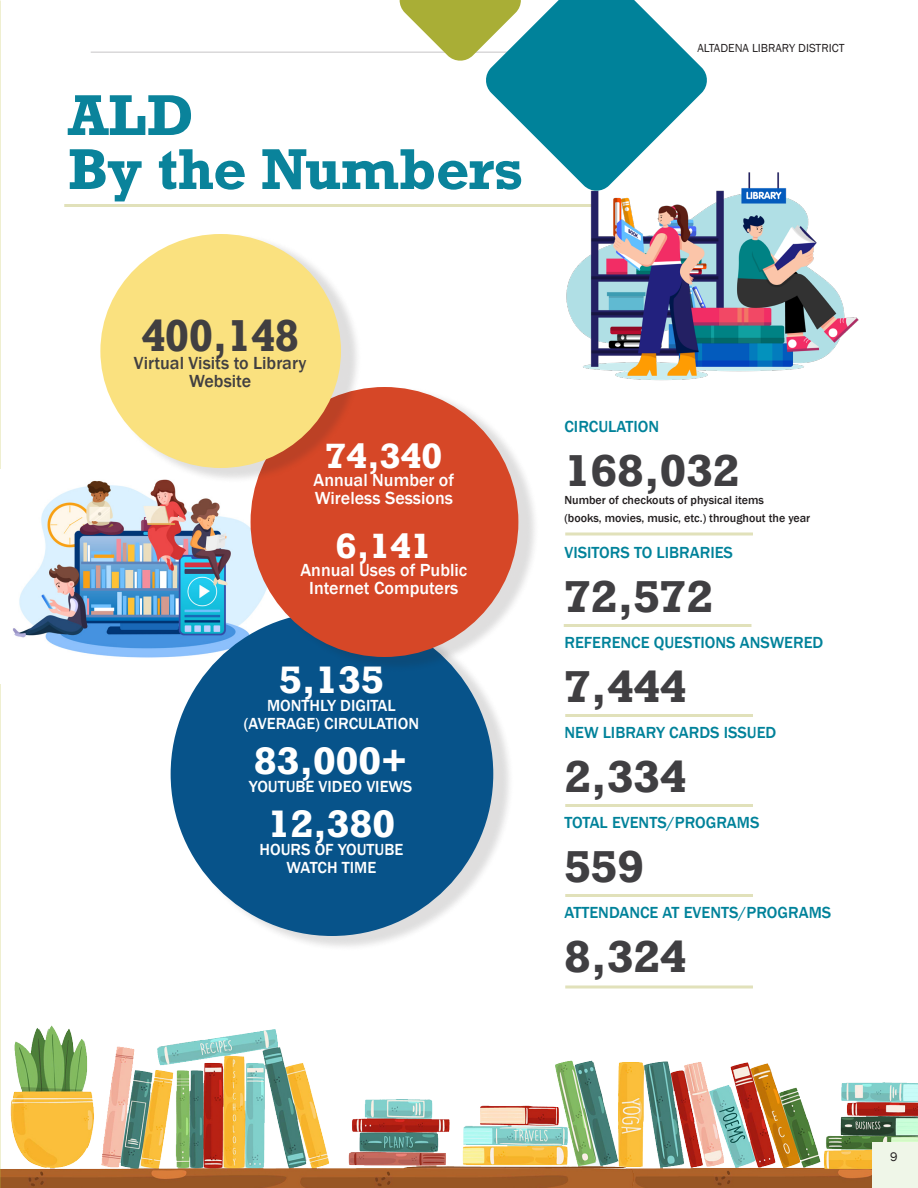
<style>
.page{position:relative;width:918px;height:1188px;background:#fff}
.page>*{position:absolute;margin:0;border:0;box-sizing:border-box;transform-origin:0 0}
.H2_left{font:700 54px "Rockwell";color:#0a839b}
.H2_left-2{font:700 42px "Rockwell";color:#403f42}
.Body_Copy_center{font:700 42px "Rockwell";color:#413f41;scale:.9 1}
.H4_center{font:700 36px "Rockwell";color:#fff}
.Body_Copy_center-2{font:700 33px "Rockwell";color:#fff}
.Body_Copy_center-3{font:500 18px/18px "Franklin Gothic";color:#fff}
.Body_Copy_center-4{font:500 18px/18px "Franklin Gothic";color:#413f41;text-align:center}
.H4_left{font:500 16.5px "Franklin Gothic";color:#00829a}
.H4_center-2{font:500 16.5px/18px "Franklin Gothic";color:#fff;text-align:center}
.H2_left-3{font:500 16.5px "Franklin Gothic";color:#00829a}
.t1{font:12.75px "Franklin Gothic";color:#231f20}
.Body_Copy_left{font:500 12px "Franklin Gothic";color:#231f20}
.t2{font:12px "Franklin Gothic";color:#231f20}
</style>
<div class="page">
<img style="left:1px;top:737px;width:917px;height:451px">
<img style="left:0;top:0;width:1px;height:1188px">
<svg style="left:565px;top:532px;width:188px;height:4px"></svg>
<hr style="left:564px;top:624px;width:187px;height:3px;background:#e1e1ba">
<hr style="left:565px;top:804px;width:188px;height:3px;background:#e1e1ba">
<hr style="left:565px;top:714px;width:188px;height:3px;background:#e1e1ba">
<hr style="left:565px;top:894px;width:188px;height:3px;background:#e1e1ba">
<img style="left:0;top:470px;width:255px;height:214px">
<hr style="left:64px;top:204px;width:529px;height:3px;background:#e1e1ba">
<img style="left:566px;top:172px;width:293px;height:209px">
<div style="left:872px;top:1142px;width:46px;height:46px;background:#eff6e8"></div>
<hr style="left:91px;top:52px;width:560px;height:1px;background:#c6c5c6">
<svg style="left:398px;top:0;width:311px;height:192px"></svg>
<hr style="left:565px;top:986px;width:188px;height:2px;background:#e1e1ba">
<div style="left:175px;top:611px;width:340px;height:341px;background:#231f20;opacity:.15"></div>
<div style="left:171px;top:612px;width:322px;height:324px;background:#07538a;border-radius:50%"></div>
<div style="left:255px;top:386px;width:284px;height:287px;background:#231f20;opacity:.15"></div>
<div style="left:251px;top:387px;width:267px;height:270px;background:#d64727;border-radius:50%"></div>
<div style="left:105px;top:233px;width:257px;height:251px;background:#231f20;opacity:.15"></div>
<div style="left:100px;top:234px;width:241px;height:234px;background:#fae17f;border-radius:50%"></div>
<p class="H2_left" style="left:68px;top:80px;width:128px">ALD</p>
<p class="H2_left" style="left:68px;top:134px;width:456px">By the Numbers</p>
<p class="t2" style="left:697px;top:40px;width:149px">ALTADENA LIBRARY DISTRICT</p>
<p class="Body_Copy_center" style="left:141px;top:309px;width:176px">400,148</p>
<p class="Body_Copy_center-4" style="left:134px;top:354px;width:174px">Virtual Visits to Library<br>Website</p>
<p class="Body_Copy_center-2" style="left:326px;top:435px;width:118px">74,340</p>
<p class="Body_Copy_center-3" style="left:314px;top:471px;width:142px">Annual Number of<br>Wireless Sessions</p>
<p class="Body_Copy_center-2" style="left:336px;top:525px;width:97px">6,141</p>
<p class="Body_Copy_center-3" style="left:300px;top:561px;width:168px;text-align:center">Annual Uses of Public<br>Internet Computers</p>
<p class="H4_center" style="left:279px;top:657px;width:106px">5,135</p>
<p class="H4_center-2" style="left:244px;top:697px;width:177px">MONTHLY DIGITAL (AVERAGE) CIRCULATION</p>
<p class="H4_center" style="left:254px;top:738px;width:155px">83,000+</p>
<p class="H4_center-2" style="left:249px;top:778px;width:165px">YOUTUBE VIDEO VIEWS</p>
<p class="H4_center" style="left:268px;top:801px;width:129px">12,380</p>
<p class="H4_center-2" style="left:260px;top:841px;width:145px">HOURS OF YOUTUBE<br>WATCH TIME</p>
<p class="H4_left" style="left:564px;top:416px;width:96px">CIRCULATION</p>
<p class="H2_left-2" style="left:564px;top:444px;width:176px">168,032</p>
<p class="Body_Copy_left" style="left:564px;top:493px;width:201px">Number of checkouts of physical items</p>
<p class="Body_Copy_left" style="left:564px;top:511px;width:247px">(books, movies, music, etc.) throughout the year</p>
<p class="H4_left" style="left:564px;top:542px;width:170px">VISITORS TO LIBRARIES</p>
<p class="H2_left-2" style="left:564px;top:570px;width:150px">72,572</p>
<p class="H4_left" style="left:564px;top:632px;width:260px">REFERENCE QUESTIONS ANSWERED</p>
<p class="H2_left-2" style="left:564px;top:660px;width:124px">7,444</p>
<p class="H2_left-3" style="left:564px;top:722px;width:214px">NEW LIBRARY CARDS ISSUED</p>
<p class="H2_left-2" style="left:564px;top:750px;width:123px">2,334</p>
<p class="H4_left" style="left:564px;top:812px;width:197px">TOTAL EVENTS/PROGRAMS</p>
<p class="H2_left-2" style="left:564px;top:840px;width:81px">559</p>
<p class="H2_left-3" style="left:564px;top:902px;width:268px">ATTENDANCE AT EVENTS/PROGRAMS</p>
<p class="H2_left-2" style="left:564px;top:930px;width:123px">8,324</p>
<p class="t1" style="left:890px;top:1149px;width:9px">9</p>
</div>
